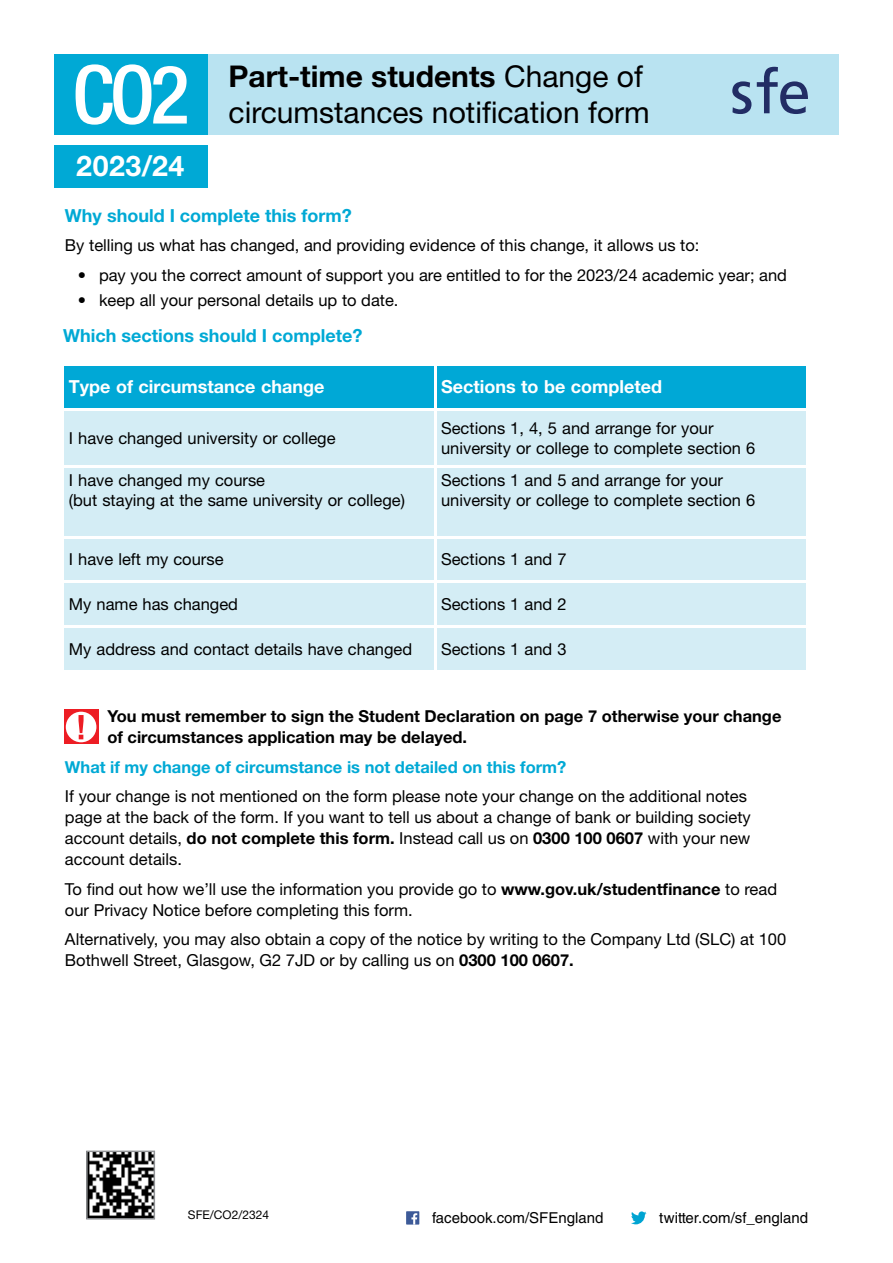
<style>
.page{position:relative;width:893px;height:1263px;background:#fff}
.page>*{position:absolute;margin:0;border:0;box-sizing:border-box;transform-origin:0 0}
.t1{font:500 condensed 81.15px "Helvetica Neue LT Std";color:#fff}
.t2{font:30px/36px "Helvetica Neue LT Std";color:#000}
.t3{font:700 28.5px "Helvetica Neue LT Std";letter-spacing:.02em;color:#fff}
.t4{font:700 18px "Helvetica Neue LT Std";color:#00a9d5}
.t5{font:700 18px "Helvetica Neue LT Std";color:#fff}
.t6{font:16.5px/21px "Helvetica Neue LT Std";color:#000}
.t7{font:700 16.5px/21px "Helvetica Neue LT Std";color:#000}
.t8{font:700 16.5px "Helvetica Neue LT Std";color:#00a9d5}
.t9{font:15px "Helvetica LT Std";color:#000}
.t10{font:12px "Helvetica Neue LT Std";color:#000}
.s1{font-weight:700}
</style>
<div class="page">
<div style="left:64px;top:366px;width:742px;height:42px;background:#00a8d6"></div>
<div style="left:64px;top:411px;width:742px;height:259px;background:#d4edf5"></div>
<hr style="left:434px;top:366px;width:2px;height:42px;background:#fff">
<hr style="left:434px;top:410px;width:2px;height:56px;background:#fff">
<hr style="left:62px;top:466px;width:373px;height:2px;background:#fff">
<hr style="left:435px;top:466px;width:373px;height:2px;background:#fff">
<hr style="left:434px;top:468px;width:2px;height:68px;background:#fff">
<hr style="left:62px;top:536px;width:373px;height:2px;background:#fff">
<hr style="left:435px;top:536px;width:373px;height:2px;background:#fff">
<hr style="left:434px;top:538px;width:2px;height:43px;background:#fff">
<hr style="left:62px;top:581px;width:373px;height:2px;background:#fff">
<hr style="left:435px;top:581px;width:373px;height:2px;background:#fff">
<hr style="left:434px;top:583px;width:2px;height:42px;background:#fff">
<hr style="left:62px;top:625px;width:373px;height:3px;background:#fff">
<hr style="left:435px;top:625px;width:373px;height:3px;background:#fff">
<hr style="left:434px;top:628px;width:2px;height:42px;background:#fff">
<div style="left:207px;top:54px;width:632px;height:80px;background:#b9e3f1"></div>
<div style="left:54px;top:54px;width:153px;height:80px;background:#00a9d5"></div>
<div style="left:54px;top:145px;width:153px;height:43px;background:#00a9d5"></div>
<img style="left:89px;top:1153px;width:63px;height:63px">
<div style="left:86px;top:1150px;width:69px;height:69px;border:2px solid #939598"></div>
<svg style="left:732px;top:81px;width:19px;height:33px"></svg>
<svg style="left:757px;top:67px;width:51px;height:47px"></svg>
<svg style="left:64px;top:710px;width:34px;height:34px"></svg>
<div style="left:66px;top:712px;width:30px;height:30px;background:#fff;border-radius:50%"></div>
<svg style="left:79px;top:715px;width:5px;height:24px"></svg>
<div style="left:406px;top:1211px;width:13px;height:13px;background:#3d5a98"></div>
<svg style="left:411px;top:1213px;width:6px;height:11px"></svg>
<svg style="left:631px;top:1211px;width:15px;height:13px"></svg>
<h1 class="t1" style="left:72px;top:46px;width:119px">CO2</h1>
<h1 class="t2" style="left:229px;top:58px;width:423px"><span class="s1">Part-time students</span> Change of circumstances notification form</h1>
<h1 class="t3" style="left:76px;top:148px;width:110px">2023/24</h1>
<h2 class="t4" style="left:65px;top:204px;width:288px">Why should I complete this form?</h2>
<p class="t6" style="left:65px;top:235px;width:636px">By telling us what has changed, and providing evidence of this change, it allows us to:</p>
<p class="t6" style="left:78px;top:264px;width:711px">• pay you the correct amount of support you are entitled to for the 2023/24 academic year; and</p>
<p class="t6" style="left:78px;top:289px;width:322px">• keep all your personal details up to date.</p>
<h2 class="t4" style="left:63px;top:325px;width:301px">Which sections should I complete?</h2>
<h2 class="t5" style="left:69px;top:376px;width:257px">Type of circumstance change</h2>
<h2 class="t5" style="left:441px;top:376px;width:223px">Sections to be completed</h2>
<p class="t6" style="left:69px;top:427px;width:268px">I have changed university or college</p>
<p class="t6" style="left:441px;top:417px;width:274px">Sections 1, 4, 5 and arrange for your</p>
<p class="t6" style="left:441px;top:437px;width:316px">university or college to complete section 6</p>
<p class="t6" style="left:69px;top:470px;width:198px">I have changed my course</p>
<p class="t6" style="left:69px;top:489px;width:338px">(but staying at the same university or college)</p>
<p class="t6" style="left:441px;top:470px;width:283px">Sections 1 and 5 and arrange for your</p>
<p class="t6" style="left:441px;top:489px;width:316px">university or college to complete section 6</p>
<p class="t6" style="left:69px;top:549px;width:156px">I have left my course</p>
<p class="t6" style="left:441px;top:549px;width:127px">Sections 1 and 7</p>
<p class="t6" style="left:69px;top:594px;width:171px">My name has changed</p>
<p class="t6" style="left:441px;top:594px;width:127px">Sections 1 and 2</p>
<p class="t6" style="left:69px;top:638px;width:345px">My address and contact details have changed</p>
<p class="t6" style="left:441px;top:638px;width:127px">Sections 1 and 3</p>
<p class="t7" style="left:107px;top:705px;width:676px">You must remember to sign the Student Declaration on page 7 otherwise your change of circumstances application may be delayed.</p>
<p class="t8" style="left:65px;top:757px;width:503px">What if my change of circumstance is not detailed on this form?</p>
<p class="t6" style="left:65px;top:786px;width:687px">If your change is not mentioned on the form please note your change on the additional notes page at the back of the form. If you want to tell us about a change of bank or building society account details, <span class="s1">do not complete this form.</span> Instead call us on <span class="s1">0300 100 0607</span> with your new account details.</p>
<p class="t6" style="left:65px;top:878px;width:714px">To find out how we’ll use the information you provide go to <span class="s1">www.gov.uk/studentfinance</span> to read our Privacy Notice before completing this form.</p>
<p class="t6" style="left:65px;top:929px;width:723px">Alternatively, you may also obtain a copy of the notice by writing to the Company Ltd (SLC) at 100<br>Bothwell Street, Glasgow, G2 7JD or by calling us on <span class="s1">0300 100 0607.</span></p>
<p class="t10" style="left:188px;top:1207px;width:83px">SFE/CO2/2324</p>
<p class="t9" style="left:432px;top:1209px;width:173px">facebook.com/SFEngland</p>
<p class="t9" style="left:659px;top:1209px;width:151px">twitter.com/sf_england</p>
</div>
